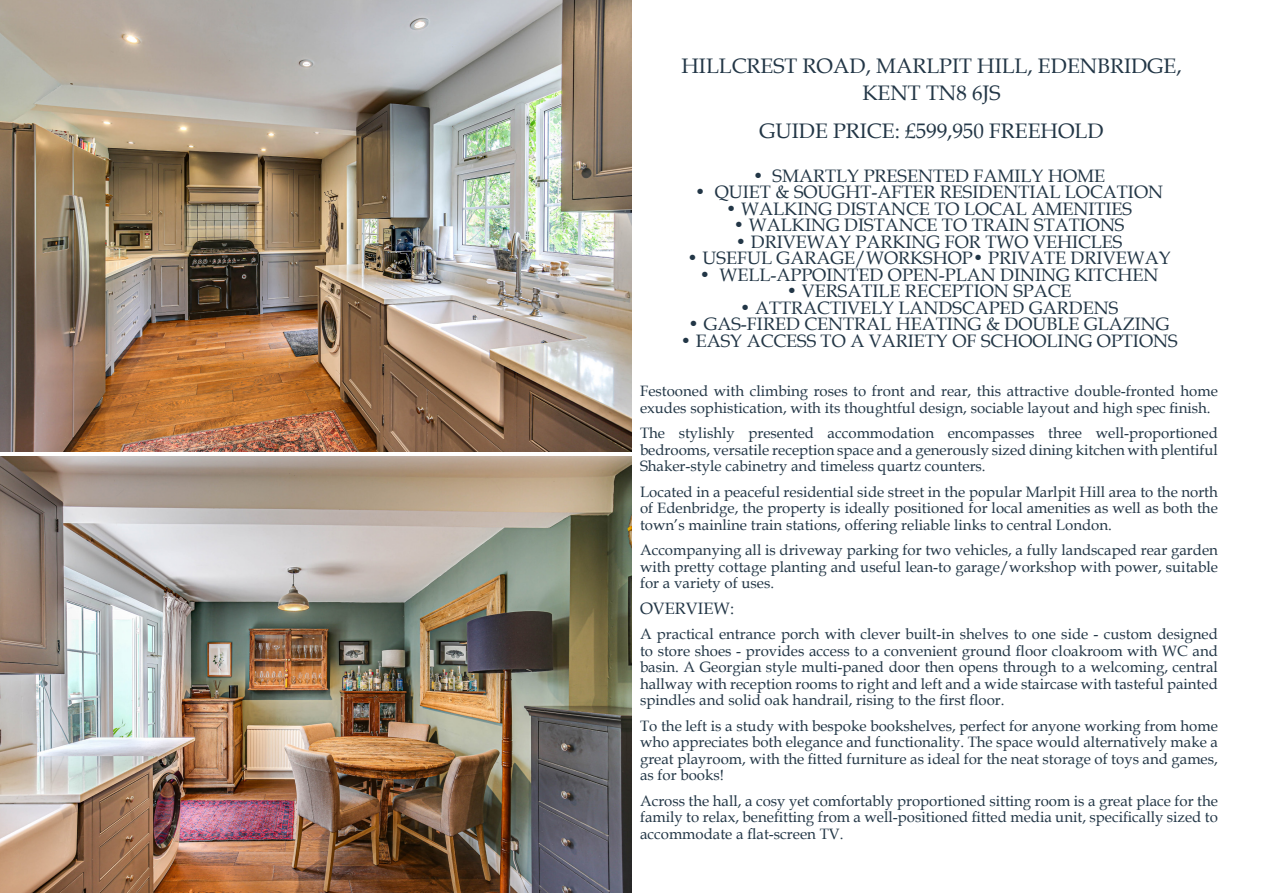
<style>
.page{position:relative;width:1263px;height:893px;background:#fff}
.page>*{position:absolute;margin:0;border:0;box-sizing:border-box;transform-origin:0 0}
.t1{font:21px "Book Antiqua";color:#223646}
.t2{font:18px "Book Antiqua";color:#223646}
.t3{font:16.5px "Book Antiqua";color:#223646}
.t4{font:15px/16.5px "Book Antiqua";color:#223646;text-align:justify}
</style>
<div class="page">
<img style="left:0;top:0;width:631px;height:452px">
<img style="left:0;top:456px;width:631px;height:437px">
<p class="t1" style="left:681px;top:51px;width:502px">HILLCREST ROAD, MARLPIT HILL, EDENBRIDGE,</p>
<p class="t1" style="left:862px;top:78px;width:140px">KENT TN8 6JS</p>
<p class="t1" style="left:759px;top:116px;width:346px">GUIDE PRICE: £599,950 FREEHOLD</p>
<p class="t2" style="left:753px;top:163px;width:354px">• SMARTLY PRESENTED FAMILY HOME</p>
<p class="t2" style="left:695px;top:180px;width:470px">• QUIET &amp; SOUGHT-AFTER RESIDENTIAL LOCATION</p>
<p class="t2" style="left:726px;top:196px;width:408px">• WALKING DISTANCE TO LOCAL AMENITIES</p>
<p class="t2" style="left:733px;top:213px;width:392px">• WALKING DISTANCE TO TRAIN STATIONS</p>
<p class="t2" style="left:735px;top:229px;width:388px">• DRIVEWAY PARKING FOR TWO VEHICLES</p>
<p class="t2" style="left:687px;top:246px;width:485px">• USEFUL GARAGE/WORKSHOP• PRIVATE DRIVEWAY</p>
<p class="t2" style="left:700px;top:262px;width:460px">• WELL-APPOINTED OPEN-PLAN DINING KITCHEN</p>
<p class="t2" style="left:786px;top:279px;width:286px">• VERSATILE RECEPTION SPACE</p>
<p class="t2" style="left:740px;top:295px;width:380px">• ATTRACTIVELY LANDSCAPED GARDENS</p>
<p class="t2" style="left:688px;top:312px;width:483px">• GAS-FIRED CENTRAL HEATING &amp; DOUBLE GLAZING</p>
<p class="t2" style="left:680px;top:328px;width:499px">• EASY ACCESS TO A VARIETY OF SCHOOLING OPTIONS</p>
<p class="t4" style="left:640px;top:383px;width:579px">Festooned with climbing roses to front and rear, this attractive double-fronted home exudes sophistication, with its thoughtful design, sociable layout and high spec finish.</p>
<p class="t4" style="left:640px;top:425px;width:579px">The stylishly presented accommodation encompasses three well-proportioned bedrooms, versatile reception space and a generously sized dining kitchen with plentiful Shaker-style cabinetry and timeless quartz counters.</p>
<p class="t4" style="left:640px;top:483px;width:579px">Located in a peaceful residential side street in the popular Marlpit Hill area to the north of Edenbridge, the property is ideally positioned for local amenities as well as both the town’s mainline train stations, offering reliable links to central London.</p>
<p class="t4" style="left:640px;top:542px;width:579px">Accompanying all is driveway parking for two vehicles, a fully landscaped rear garden with pretty cottage planting and useful lean-to garage/workshop with power, suitable for a variety of uses.</p>
<p class="t3" style="left:640px;top:597px;width:96px">OVERVIEW:</p>
<p class="t4" style="left:640px;top:626px;width:579px">A practical entrance porch with clever built-in shelves to one side - custom designed to store shoes - provides access to a convenient ground floor cloakroom with WC and basin. A Georgian style multi-paned door then opens through to a welcoming, central hallway with reception rooms to right and left and a wide staircase with tasteful painted spindles and solid oak handrail, rising to the first floor.</p>
<p class="t4" style="left:640px;top:717px;width:579px">To the left is a study with bespoke bookshelves, perfect for anyone working from home who appreciates both elegance and functionality. The space would alternatively make a great playroom, with the fitted furniture as ideal for the neat storage of toys and games, as for books!</p>
<p class="t4" style="left:640px;top:792px;width:579px">Across the hall, a cosy yet comfortably proportioned sitting room is a great place for the family to relax, benefitting from a well-positioned fitted media unit, specifically sized to accommodate a flat-screen TV.</p>
</div>
